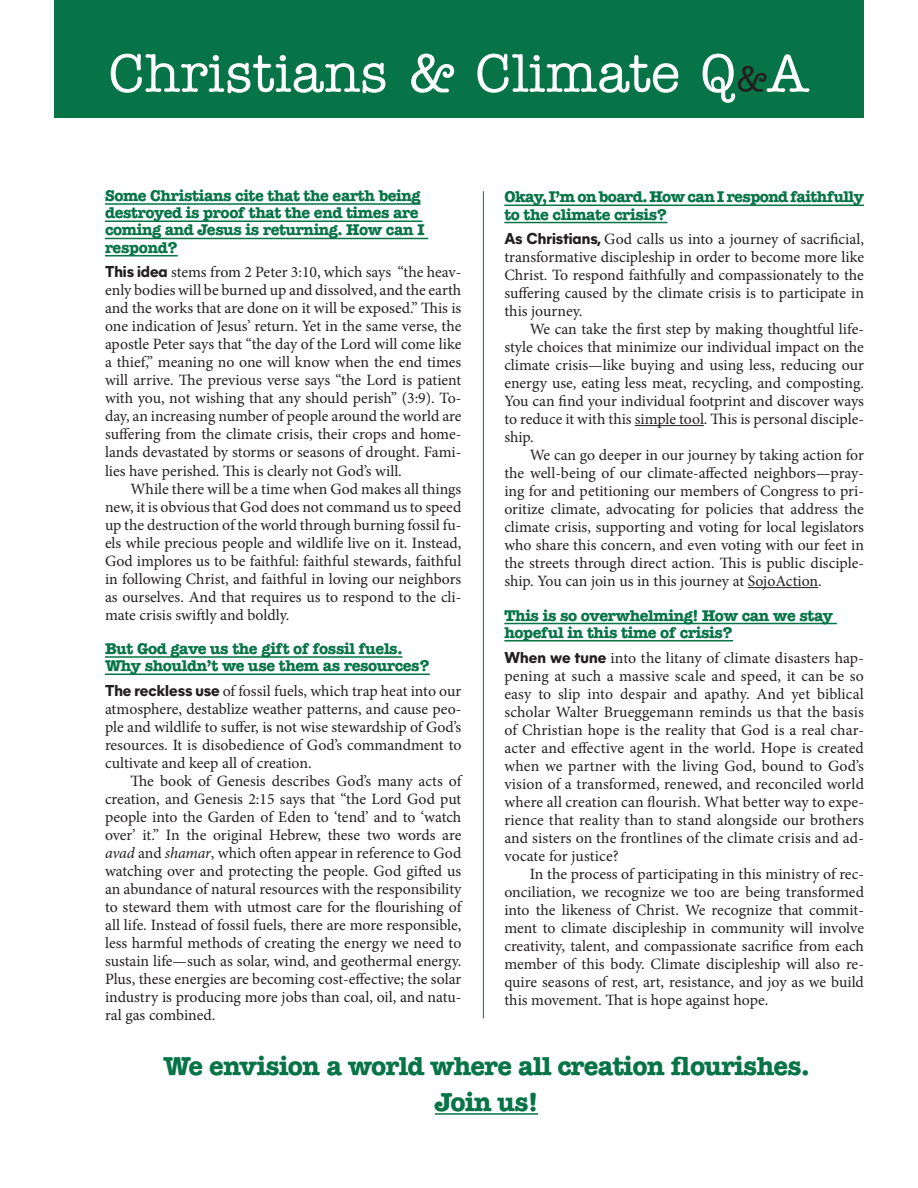
<style>
.page{position:relative;width:918px;height:1188px;background:#fff}
.page>*{position:absolute;margin:0;border:0;box-sizing:border-box;transform-origin:0 0}
.t1{font:500 54px "American Typewriter ITC Pro";color:#fff}
.t2{font:700 26.25px/36px "American Typewriter ITC Pro";letter-spacing:-.025em;color:#077448;text-align:center}
.t3{font:15.75px/18px "Minion Pro";color:#231f20;text-align:justify}
.t4{font:700 15.75px/17.2px "American Typewriter ITC Pro";letter-spacing:-.025em;color:#077448}
.s1{font-size:36px;color:#231f20}
.s2{font-family:"Mier A";font-weight:800}
.s3{font-style:italic}
</style>
<div class="page">
<div style="left:54px;top:0;width:810px;height:118px;background:#077448"></div>
<hr style="left:504px;top:205px;width:360px;height:1px;background:#077448">
<hr style="left:504px;top:222px;width:163px;height:1px;background:#077448">
<hr style="left:635px;top:425px;width:69px;height:1px;background:#231f20">
<hr style="left:748px;top:587px;width:70px;height:1px;background:#231f20">
<hr style="left:504px;top:623px;width:333px;height:1px;background:#077448">
<hr style="left:504px;top:640px;width:229px;height:2px;background:#077448">
<hr style="left:105px;top:203px;width:316px;height:2px;background:#077448">
<hr style="left:105px;top:220px;width:317px;height:2px;background:#077448">
<hr style="left:105px;top:238px;width:323px;height:1px;background:#077448">
<hr style="left:105px;top:255px;width:73px;height:1px;background:#077448">
<hr style="left:105px;top:656px;width:297px;height:2px;background:#077448">
<hr style="left:105px;top:673px;width:325px;height:2px;background:#077448">
<hr style="left:435px;top:1113px;width:103px;height:2px;background:#077448">
<hr style="left:483px;top:191px;width:1px;height:827px;background:#077448">
<h1 class="t1" style="left:109px;top:39px;width:702px">Christians &amp; Climate Q<span class="s1">&amp;</span>A</h1>
<p class="t4" style="left:105px;top:187px;width:321px">Some Christians cite that the earth being destroyed is proof that the end times are coming and Jesus is returning. How can I respond?</p>
<p class="t3" style="left:105px;top:264px;width:358px"><span class="s2">This idea</span> stems from 2 Peter 3:10, which says “the heav&shy;enly bodies will be burned up and dissolved, and the earth and the works that are done on it will be exposed.” This is one indication of Jesus’ return. Yet in the same verse, the apostle Peter says that “the day of the Lord will come like a thief,” meaning no one will know when the end times will arrive. The previous verse says “the Lord is patient with you, not wishing that any should perish” (3:9). To&shy;day, an increasing number of people around the world are suffering from the climate crisis, their crops and home&shy;lands devastated by storms or seasons of drought. Fami&shy;lies have perished. This is clearly not God’s will.</p>
<p class="t3" style="left:105px;top:480px;width:358px;text-indent:25px">While there will be a time when God makes all things new, it is obvious that God does not command us to speed up the destruction of the world through burning fossil fu&shy;els while precious people and wildlife live on it. Instead, God implores us to be faithful: faithful stewards, faithful in following Christ, and faithful in loving our neighbors as ourselves. And that requires us to respond to the cli&shy;mate crisis swiftly and boldly.</p>
<p class="t4" style="left:105px;top:640px;width:326px">But God gave us the gift of fossil fuels.<br>Why shouldn’t we use them as resources?</p>
<p class="t3" style="left:105px;top:682px;width:358px"><span class="s2">The reckless use</span> of fossil fuels, which trap heat into our atmosphere, destablize weather patterns, and cause peo&shy;ple and wildlife to suffer, is not wise stewardship of God’s resources. It is disobedience of God’s commandment to cultivate and keep all of creation.</p>
<p class="t3" style="left:105px;top:772px;width:358px;text-indent:25px">The book of Genesis describes God’s many acts of creation, and Genesis 2:15 says that “the Lord God put people into the Garden of Eden to ‘tend’ and to ‘watch over’ it.” In the original Hebrew, these two words are <span class="s3">avad</span> and <span class="s3">shamar</span>, which often appear in reference to God watching over and protecting the people. God gifted us an abundance of natural resources with the responsibility to steward them with utmost care for the flourishing of all life. Instead of fossil fuels, there are more responsible, less harmful methods of creating the energy we need to sustain life—such as solar, wind, and geothermal energy.<br>Plus, these energies are becoming cost-effective; the solar industry is producing more jobs than coal, oil, and natu&shy;ral gas combined.</p>
<h2 class="t2" style="left:164px;top:1048px;width:648px">We envision a world where all creation flourishes.<br>Join us!</h2>
<p class="t4" style="left:504px;top:188px;width:361px">Okay, I’m on board. How can I respond faithfully to the climate crisis?</p>
<p class="t3" style="left:504px;top:230px;width:361px"><span class="s2">As Christians,</span> God calls us into a journey of sacrificial, transformative discipleship in order to become more like Christ. To respond faithfully and compassionately to the suffering caused by the climate crisis is to participate in this journey.</p>
<p class="t3" style="left:504px;top:320px;width:361px;text-indent:25px">We can take the first step by making thoughtful life&shy;style choices that minimize our individual impact on the climate crisis—like buying and using less, reducing our energy use, eating less meat, recycling, and composting.<br>You can find your individual footprint and discover ways to reduce it with this simple tool. This is personal disciple&shy;ship.</p>
<p class="t3" style="left:504px;top:446px;width:361px;text-indent:25px">We can go deeper in our journey by taking action for the well-being of our climate-affected neighbors—pray&shy;ing for and petitioning our members of Congress to pri&shy;oritize climate, advocating for policies that address the climate crisis, supporting and voting for local legislators who share this concern, and even voting with our feet in the streets through direct action. This is public disciple&shy;ship. You can join us in this journey at SojoAction.</p>
<p class="t4" style="left:504px;top:607px;width:330px">This is so overwhelming! How can we stay hopeful in this time of crisis?</p>
<p class="t3" style="left:504px;top:649px;width:361px"><span class="s2">When we tune</span> into the litany of climate disasters hap&shy;pening at such a massive scale and speed, it can be so easy to slip into despair and apathy. And yet biblical scholar Walter Brueggemann reminds us that the basis of Christian hope is the reality that God is a real char&shy;acter and effective agent in the world. Hope is created when we partner with the living God, bound to God’s vision of a transformed, renewed, and reconciled world where all creation can flourish. What better way to expe&shy;rience that reality than to stand alongside our brothers and sisters on the frontlines of the climate crisis and ad&shy;vocate for justice?</p>
<p class="t3" style="left:504px;top:865px;width:361px;text-indent:25px">In the process of participating in this ministry of rec&shy;onciliation, we recognize we too are being transformed into the likeness of Christ. We recognize that commit&shy;ment to climate discipleship in community will involve creativity, talent, and compassionate sacrifice from each member of this body. Climate discipleship will also re&shy;quire seasons of rest, art, resistance, and joy as we build this movement. That is hope against hope.</p>
</div>
